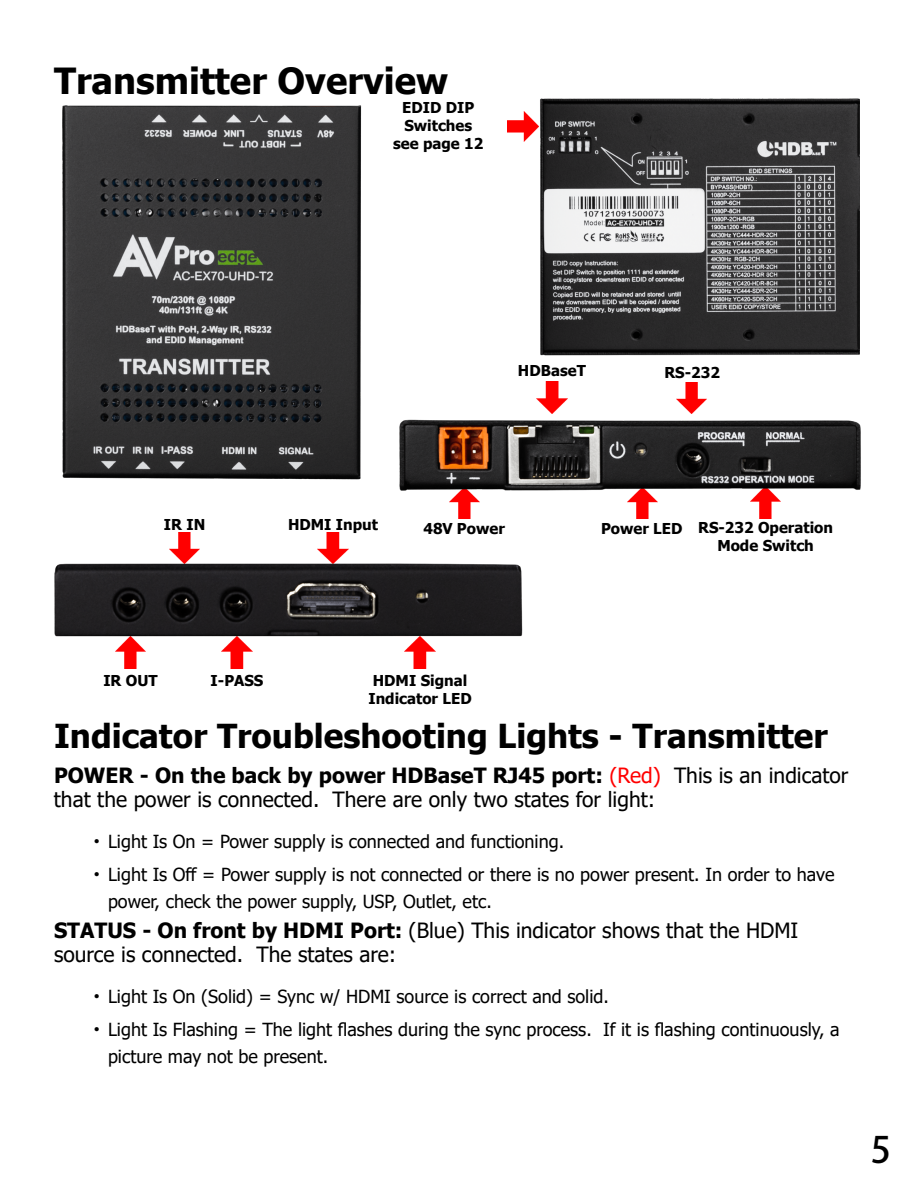
<style>
.page{position:relative;width:918px;height:1188px;background:#fff}
.page>*{position:absolute;margin:0;border:0;box-sizing:border-box;transform-origin:0 0}
.t1{font:700 36px "Tahoma";color:#000}
.t2{font:36px "Adobe Heiti Std";color:#000}
.t3{font:700 33px "Tahoma";color:#000}
.t4{font:21px/24px "Tahoma";color:#000}
.t5{font:18px/33.8px "Tahoma";color:#000}
.t6{font:700 15px/18px "Tahoma";color:#000;text-align:center}
.s1{font-weight:700}
.s2{color:#f00}
.s3{font-family:"Adobe Heiti Std"}
</style>
<div class="page">
<img style="left:676px;top:382px;width:31px;height:32px">
<img style="left:537px;top:382px;width:30px;height:32px">
<img style="left:450px;top:491px;width:30px;height:28px">
<img style="left:750px;top:491px;width:31px;height:27px">
<img style="left:115px;top:637px;width:31px;height:32px">
<img style="left:222px;top:637px;width:30px;height:32px">
<img style="left:169px;top:532px;width:31px;height:32px">
<img style="left:405px;top:637px;width:30px;height:32px">
<img style="left:318px;top:532px;width:30px;height:32px">
<img style="left:627px;top:491px;width:31px;height:28px">
<img style="left:507px;top:112px;width:32px;height:30px">
<img style="left:62px;top:105px;width:300px;height:375px">
<img style="left:54px;top:564px;width:469px;height:73px">
<img style="left:399px;top:419px;width:462px;height:72px">
<img style="left:540px;top:98px;width:320px;height:258px">
<h1 class="t1" style="left:54px;top:55px;width:396px">Transmitter Overview</h1>
<p class="t6" style="left:393px;top:99px;width:92px">EDID DIP<br>Switches see page 12</p>
<p class="t6" style="left:518px;top:362px;width:69px">HDBaseT</p>
<p class="t6" style="left:664px;top:364px;width:57px">RS-232</p>
<p class="t6" style="left:164px;top:516px;width:43px">IR IN</p>
<p class="t6" style="left:288px;top:516px;width:91px">HDMI Input</p>
<p class="t6" style="left:601px;top:520px;width:83px">Power LED</p>
<p class="t6" style="left:424px;top:520px;width:83px">48V Power</p>
<p class="t6" style="left:698px;top:519px;width:136px">RS-232 Operation<br>Mode Switch</p>
<p class="t6" style="left:103px;top:672px;width:56px">IR OUT</p>
<p class="t6" style="left:211px;top:672px;width:54px">I-PASS</p>
<p class="t6" style="left:368px;top:672px;width:105px;text-align:left">HDMI Signal<br>Indicator LED</p>
<h2 class="t3" style="left:54px;top:713px;width:775px">Indicator Troubleshooting Lights - Transmitter</h2>
<p class="t4" style="left:54px;top:765px;width:796px"><span class="s1">POWER - On the back by power HDBaseT RJ45 port:</span> <span class="s2">(Red)</span> This is an indicator that the power is connected. There are only two states for light:</p>
<p class="t5" style="left:88px;top:825px;width:748px"><span class="s3">·</span>Light Is On = Power supply is connected and functioning.<br><span class="s3">·</span>Light Is Off = Power supply is not connected or there is no power present. In order to have</p>
<p class="t5" style="left:108px;top:886px;width:385px">power, check the power supply, USP, Outlet, etc.</p>
<p class="t4" style="left:54px;top:920px;width:746px"><span class="s1">STATUS - On front by HDMI Port:</span> (Blue) This indicator shows that the HDMI source is connected. The states are:</p>
<p class="t5" style="left:88px;top:980px;width:753px"><span class="s3">·</span>Light Is On (Solid) = Sync w/ HDMI source is correct and solid.<br><span class="s3">·</span>Light Is Flashing = The light flashes during the sync process. If it is flashing continuously, a</p>
<p class="t5" style="left:108px;top:1041px;width:222px">picture may not be present.</p>
<h1 class="t2" style="left:871px;top:1128px;width:22px">5</h1>
</div>
